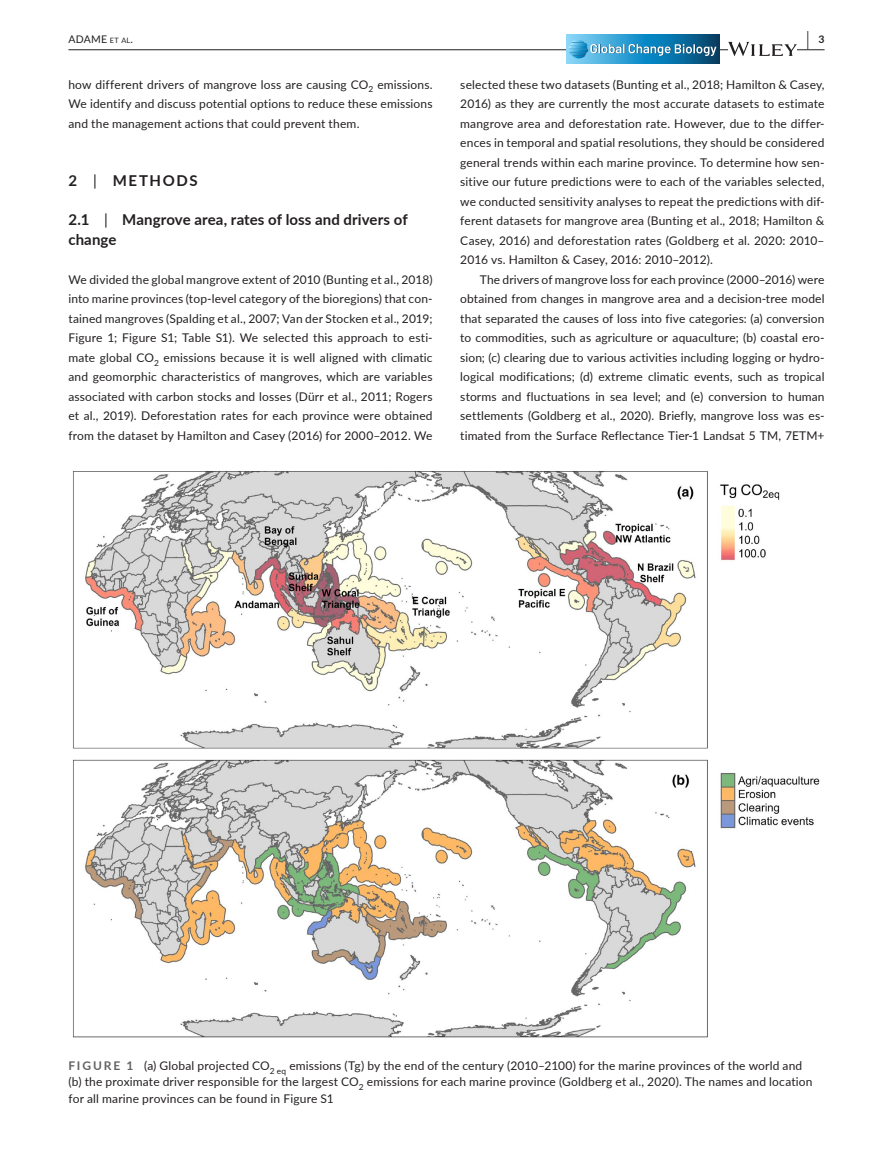
<style>
.page{position:relative;width:893px;height:1174px;background:#fff}
.page>*{position:absolute;margin:0;border:0;box-sizing:border-box;transform-origin:0 0}
.t1{font:700 19.5px "Lato";color:#231f20;scale:.43 1}
.t2{font:700 15px/19.5px "Lato";letter-spacing:.01em;color:#231f20}
.t3{font:700 15px "Lato";letter-spacing:.11em;color:#231f20}
.t4{font:12px/19.5px "Lato";letter-spacing:.015em;color:#231f20;text-align:justify}
.t5{font:10.5px "Lato";letter-spacing:.02em;color:#231f20}
.s1{font-size:7.35px}
.s2{font-weight:400}
.s3{font-weight:700;color:#636366}
</style>
<div class="page">
<hr style="left:68px;top:49px;width:756px;height:1px;background:#231f20">
<svg style="left:567px;top:34px;width:153px;height:30px;background:#298aba"></svg>
<svg style="left:568px;top:40px;width:149px;height:18px;background:#499ac2"></svg>
<svg style="left:728px;top:42px;width:69px;height:14px"></svg>
<img style="left:73px;top:471px;width:747px;height:566px">
<p class="t5" style="left:68px;top:31px;width:66px">ADAME <span class="s1">et al</span>.</p>
<h1 class="t1" style="left:807px;top:25px;width:43px">| <sup>3</sup></h1>
<p class="t4" style="left:68px;top:74px;width:366px">how different drivers of mangrove loss are causing CO<sub>2</sub> emissions.<br>We identify and discuss potential options to reduce these emissions and the management actions that could prevent them.</p>
<p class="t4" style="left:460px;top:74px;width:366px">selected these two datasets (Bunting et al., 2018; Hamilton &amp; Casey, 2016) as they are currently the most accurate datasets to estimate mangrove area and deforestation rate. However, due to the differ&shy;ences in temporal and spatial resolutions, they should be considered general trends within each marine province. To determine how sen&shy;sitive our future predictions were to each of the variables selected, we conducted sensitivity analyses to repeat the predictions with dif&shy;ferent datasets for mangrove area (Bunting et al., 2018; Hamilton &amp; Casey, 2016) and deforestation rates (Goldberg et al. 2020: 2010– 2016 vs. Hamilton &amp; Casey, 2016: 2010–2012).</p>
<p class="t4" style="left:460px;top:269px;width:366px;text-indent:20px">The drivers of mangrove loss for each province (2000–2016) were obtained from changes in mangrove area and a decision-tree model that separated the causes of loss into five categories: (a) conversion to commodities, such as agriculture or aquaculture; (b) coastal ero&shy;sion; (c) clearing due to various activities including logging or hydro&shy;logical modifications; (d) extreme climatic events, such as tropical storms and fluctuations in sea level; and (e) conversion to human settlements (Goldberg et al., 2020). Briefly, mangrove loss was es&shy;timated from the Surface Reflectance Tier-1 Landsat 5 TM, 7ETM+</p>
<p class="t3" style="left:68px;top:170px;width:131px">2 <span class="s2">|</span> METHODS</p>
<p class="t2" style="left:68px;top:209px;width:341px">2.1 <span class="s2">|</span> Mangrove area, rates of loss and drivers of change</p>
<p class="t4" style="left:68px;top:269px;width:366px">We divided the global mangrove extent of 2010 (Bunting et al., 2018) into marine provinces (top-level category of the bioregions) that con&shy;tained mangroves (Spalding et al., 2007; Van der Stocken et al., 2019; Figure 1; Figure S1; Table S1). We selected this approach to esti&shy;mate global CO<sub>2</sub> emissions because it is well aligned with climatic and geomorphic characteristics of mangroves, which are variables associated with carbon stocks and losses (Dürr et al., 2011; Rogers et al., 2019). Deforestation rates for each province were obtained from the dataset by Hamilton and Casey (2016) for 2000–2012. We</p>
<p class="t4" style="left:68px;top:1056px;width:746px;line-height:16.5px;text-align:left"><span class="s3">FIGURE 1</span> (a) Global projected CO<sub>2</sub> <sub>eq</sub> emissions (Tg) by the end of the century (2010–2100) for the marine provinces of the world and (b) the proximate driver responsible for the largest CO<sub>2</sub> emissions for each marine province (Goldberg et al., 2020). The names and location for all marine provinces can be found in Figure S1</p>
</div>
